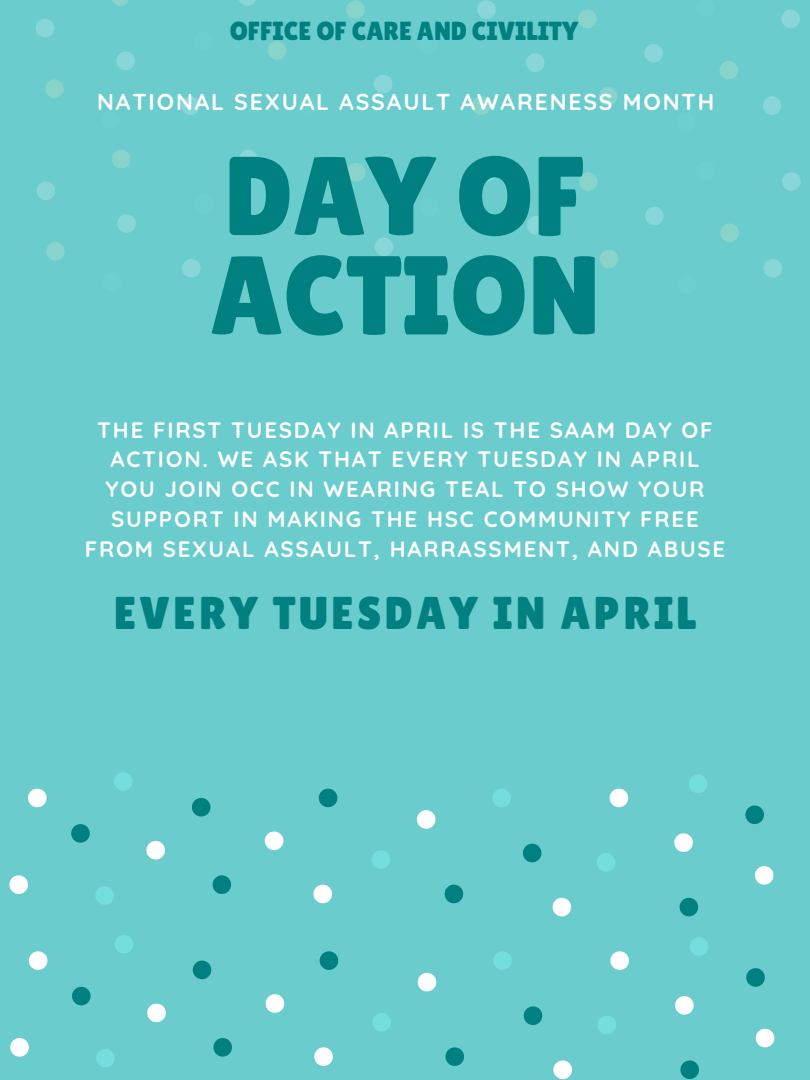
<style>
.page{position:relative;width:810px;height:1080px;background:#6bcccd}
.page>*{position:absolute;margin:0;border:0;box-sizing:border-box;transform-origin:0 0}
.t1{font:111.81px/99.4px "Lilita One";color:#008080}
.t2{font:45.94px "Lilita One";letter-spacing:.07em;color:#008080}
.t3{font:26.19px "Lilita One";color:#008080}
.t4{font:700 23px "Quicksand";letter-spacing:.08em;color:#fff}
.t5{font:700 22.25px/29.8px "Quicksand";letter-spacing:.08em;color:#fff;text-align:center}
</style>
<div class="page">
<svg style="left:320px;top:951px;width:18px;height:19px"></svg>
<svg style="left:445px;top:1047px;width:19px;height:19px"></svg>
<svg style="left:524px;top:1006px;width:18px;height:19px"></svg>
<svg style="left:680px;top:1060px;width:19px;height:19px"></svg>
<svg style="left:193px;top:961px;width:18px;height:18px"></svg>
<svg style="left:213px;top:1038px;width:19px;height:19px"></svg>
<svg style="left:72px;top:987px;width:19px;height:18px"></svg>
<svg style="left:746px;top:968px;width:19px;height:19px"></svg>
<svg style="left:493px;top:951px;width:19px;height:19px"></svg>
<svg style="left:598px;top:1016px;width:18px;height:18px"></svg>
<svg style="left:690px;top:937px;width:18px;height:19px"></svg>
<svg style="left:96px;top:1049px;width:19px;height:18px"></svg>
<svg style="left:115px;top:935px;width:18px;height:18px"></svg>
<svg style="left:373px;top:1013px;width:18px;height:18px"></svg>
<svg style="left:266px;top:994px;width:18px;height:19px"></svg>
<svg style="left:314px;top:1047px;width:19px;height:19px"></svg>
<svg style="left:610px;top:951px;width:19px;height:19px"></svg>
<svg style="left:10px;top:1038px;width:19px;height:19px"></svg>
<svg style="left:29px;top:951px;width:18px;height:19px"></svg>
<svg style="left:553px;top:1060px;width:19px;height:19px"></svg>
<svg style="left:418px;top:973px;width:18px;height:18px"></svg>
<svg style="left:147px;top:1004px;width:19px;height:18px"></svg>
<svg style="left:675px;top:996px;width:19px;height:19px"></svg>
<svg style="left:756px;top:1029px;width:18px;height:18px"></svg>
<svg style="left:319px;top:789px;width:18px;height:18px"></svg>
<svg style="left:445px;top:885px;width:18px;height:18px"></svg>
<svg style="left:523px;top:844px;width:18px;height:18px"></svg>
<svg style="left:680px;top:898px;width:18px;height:18px"></svg>
<svg style="left:192px;top:798px;width:18px;height:19px"></svg>
<svg style="left:213px;top:875px;width:18px;height:19px"></svg>
<svg style="left:71px;top:824px;width:19px;height:19px"></svg>
<svg style="left:745px;top:805px;width:19px;height:19px"></svg>
<svg style="left:493px;top:789px;width:18px;height:18px"></svg>
<svg style="left:597px;top:853px;width:18px;height:18px"></svg>
<svg style="left:689px;top:775px;width:18px;height:18px"></svg>
<svg style="left:95px;top:886px;width:19px;height:19px"></svg>
<svg style="left:114px;top:772px;width:18px;height:19px"></svg>
<svg style="left:372px;top:850px;width:18px;height:19px"></svg>
<svg style="left:265px;top:832px;width:18px;height:18px"></svg>
<svg style="left:313px;top:885px;width:19px;height:18px"></svg>
<svg style="left:610px;top:789px;width:18px;height:18px"></svg>
<svg style="left:9px;top:875px;width:19px;height:19px"></svg>
<svg style="left:28px;top:789px;width:19px;height:18px"></svg>
<svg style="left:553px;top:898px;width:18px;height:18px"></svg>
<svg style="left:417px;top:810px;width:18px;height:19px"></svg>
<svg style="left:146px;top:841px;width:19px;height:19px"></svg>
<svg style="left:674px;top:833px;width:19px;height:19px"></svg>
<svg style="left:755px;top:866px;width:19px;height:19px"></svg>
<svg style="left:472px;top:96px;width:19px;height:19px"></svg>
<svg style="left:346px;top:0;width:19px;height:19px"></svg>
<svg style="left:268px;top:41px;width:18px;height:19px"></svg>
<svg style="left:112px;top:0;width:17px;height:6px"></svg>
<svg style="left:599px;top:87px;width:18px;height:19px"></svg>
<svg style="left:578px;top:10px;width:19px;height:18px"></svg>
<svg style="left:720px;top:61px;width:18px;height:18px"></svg>
<svg style="left:45px;top:79px;width:19px;height:19px"></svg>
<svg style="left:526px;top:53px;width:18px;height:19px"></svg>
<svg style="left:477px;top:0;width:19px;height:19px"></svg>
<svg style="left:181px;top:96px;width:19px;height:19px"></svg>
<svg style="left:781px;top:10px;width:19px;height:18px"></svg>
<svg style="left:763px;top:96px;width:18px;height:19px"></svg>
<svg style="left:239px;top:0;width:17px;height:6px"></svg>
<svg style="left:374px;top:75px;width:18px;height:18px"></svg>
<svg style="left:644px;top:44px;width:19px;height:19px"></svg>
<svg style="left:116px;top:52px;width:19px;height:18px"></svg>
<svg style="left:36px;top:19px;width:18px;height:18px"></svg>
<svg style="left:473px;top:259px;width:18px;height:19px"></svg>
<svg style="left:347px;top:163px;width:18px;height:19px"></svg>
<svg style="left:269px;top:204px;width:18px;height:18px"></svg>
<svg style="left:112px;top:150px;width:19px;height:18px"></svg>
<svg style="left:600px;top:250px;width:18px;height:18px"></svg>
<svg style="left:579px;top:172px;width:19px;height:19px"></svg>
<svg style="left:720px;top:224px;width:19px;height:18px"></svg>
<svg style="left:46px;top:242px;width:19px;height:19px"></svg>
<svg style="left:527px;top:216px;width:18px;height:19px"></svg>
<svg style="left:478px;top:163px;width:19px;height:19px"></svg>
<svg style="left:182px;top:259px;width:19px;height:19px"></svg>
<svg style="left:782px;top:172px;width:19px;height:19px"></svg>
<svg style="left:764px;top:259px;width:18px;height:19px"></svg>
<svg style="left:239px;top:150px;width:19px;height:18px"></svg>
<svg style="left:375px;top:237px;width:18px;height:19px"></svg>
<svg style="left:645px;top:207px;width:19px;height:18px"></svg>
<svg style="left:117px;top:214px;width:19px;height:19px"></svg>
<svg style="left:37px;top:182px;width:18px;height:18px"></svg>
<p class="t3" style="left:230px;top:16px;width:350px">OFFICE OF CARE AND CIVILITY</p>
<p class="t4" style="left:97px;top:87px;width:619px">NATIONAL SEXUAL ASSAULT AWARENESS MONTH</p>
<h1 class="t1" style="left:210px;top:146px;width:392px">DAY OF<br>ACTION</h1>
<p class="t5" style="left:85px;top:414px;width:642px">THE FIRST TUESDAY IN APRIL IS THE SAAM DAY OF ACTION. WE ASK THAT EVERY TUESDAY IN APRIL YOU JOIN OCC IN WEARING TEAL TO SHOW YOUR SUPPORT IN MAKING THE HSC COMMUNITY FREE FROM SEXUAL ASSAULT, HARRASSMENT, AND ABUSE</p>
<h2 class="t2" style="left:114px;top:586px;width:584px">EVERY TUESDAY IN APRIL</h2>
</div>
